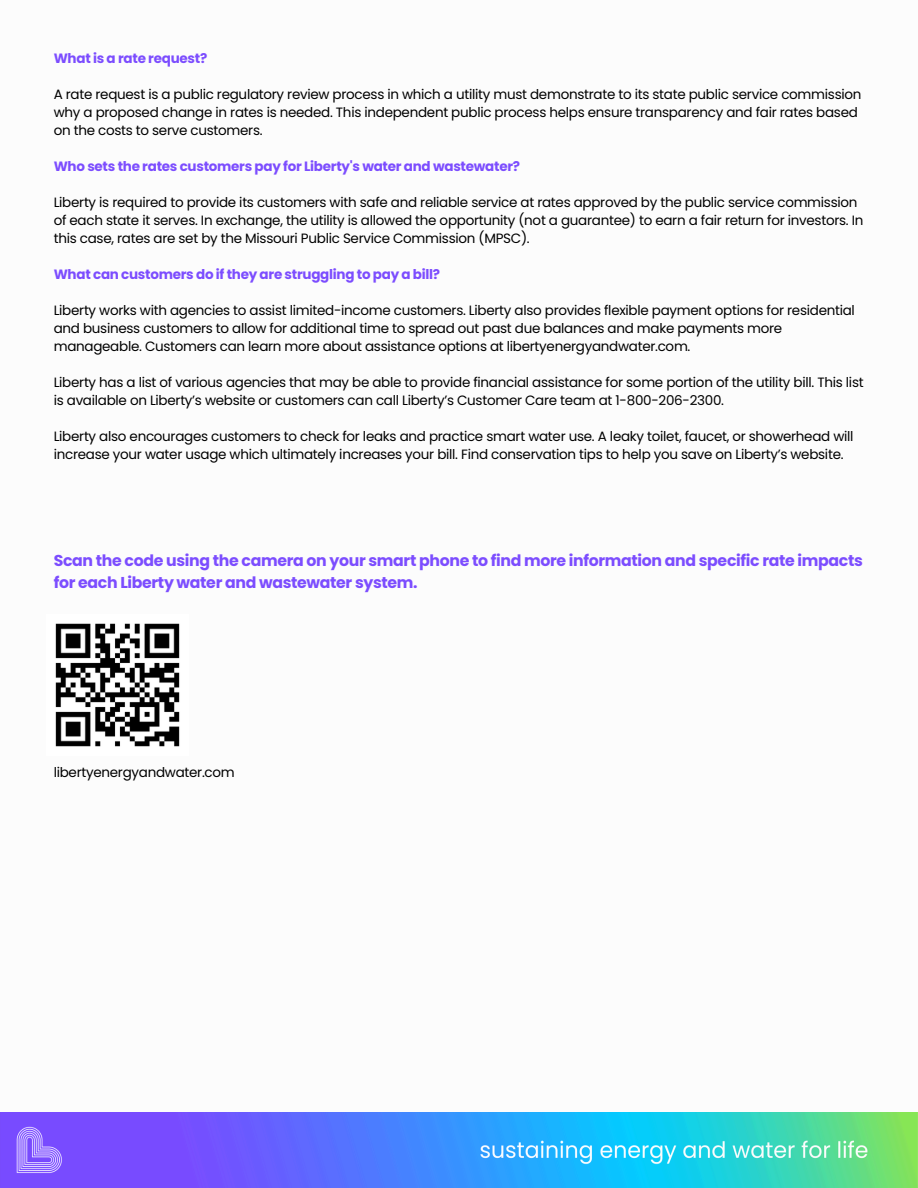
<style>
.page{position:relative;width:918px;height:1188px;background:#fff}
.page>*{position:absolute;margin:0;border:0;box-sizing:border-box;transform-origin:0 0}
.t1{font:700 15.75px/21.3px "Poppins";letter-spacing:-.02em;color:#7c4dff}
.t2{font:13.5px/18px "Poppins";letter-spacing:-.02em;color:#000}
.t3{font:700 13.5px "Poppins";letter-spacing:-.02em;color:#7c4dff}
</style>
<div class="page">
<img style="left:0;top:1113px;width:918px;height:75px">
<img style="left:55px;top:623px;width:125px;height:124px">
<h2 class="t3" style="left:54px;top:49px;width:155px">What is a rate request?</h2>
<p class="t2" style="left:54px;top:86px;width:809px">A rate request is a public regulatory review process in which a utility must demonstrate to its state public service commission why a proposed change in rates is needed. This independent public process helps ensure transparency and fair rates based on the costs to serve customers.</p>
<h2 class="t3" style="left:54px;top:157px;width:468px">Who sets the rates customers pay for Liberty's water and wastewater?</h2>
<p class="t2" style="left:54px;top:194px;width:811px">Liberty is required to provide its customers with safe and reliable service at rates approved by the public service commission of each state it serves. In exchange, the utility is allowed the opportunity (not a guarantee) to earn a fair return for investors. In this case, rates are set by the Missouri Public Service Commission (MPSC).</p>
<h2 class="t3" style="left:54px;top:265px;width:388px">What can customers do if they are struggling to pay a bill?</h2>
<p class="t2" style="left:54px;top:302px;width:803px">Liberty works with agencies to assist limited-income customers. Liberty also provides flexible payment options for residential and business customers to allow for additional time to spread out past due balances and make payments more manageable. Customers can learn more about assistance options at libertyenergyandwater.com.</p>
<p class="t2" style="left:54px;top:374px;width:811px">Liberty has a list of various agencies that may be able to provide financial assistance for some portion of the utility bill. This list is available on Liberty’s website or customers can call Liberty’s Customer Care team at 1-800-206-2300.</p>
<p class="t2" style="left:54px;top:428px;width:801px">Liberty also encourages customers to check for leaks and practice smart water use. A leaky toilet, faucet, or showerhead will increase your water usage which ultimately increases your bill. Find conservation tips to help you save on Liberty’s website.</p>
<h1 class="t1" style="left:54px;top:550px;width:811px">Scan the code using the camera on your smart phone to find more information and specific rate impacts for each Liberty water and wastewater system.</h1>
<p class="t2" style="left:54px;top:763px;width:183px">libertyenergyandwater.com</p>
</div>
